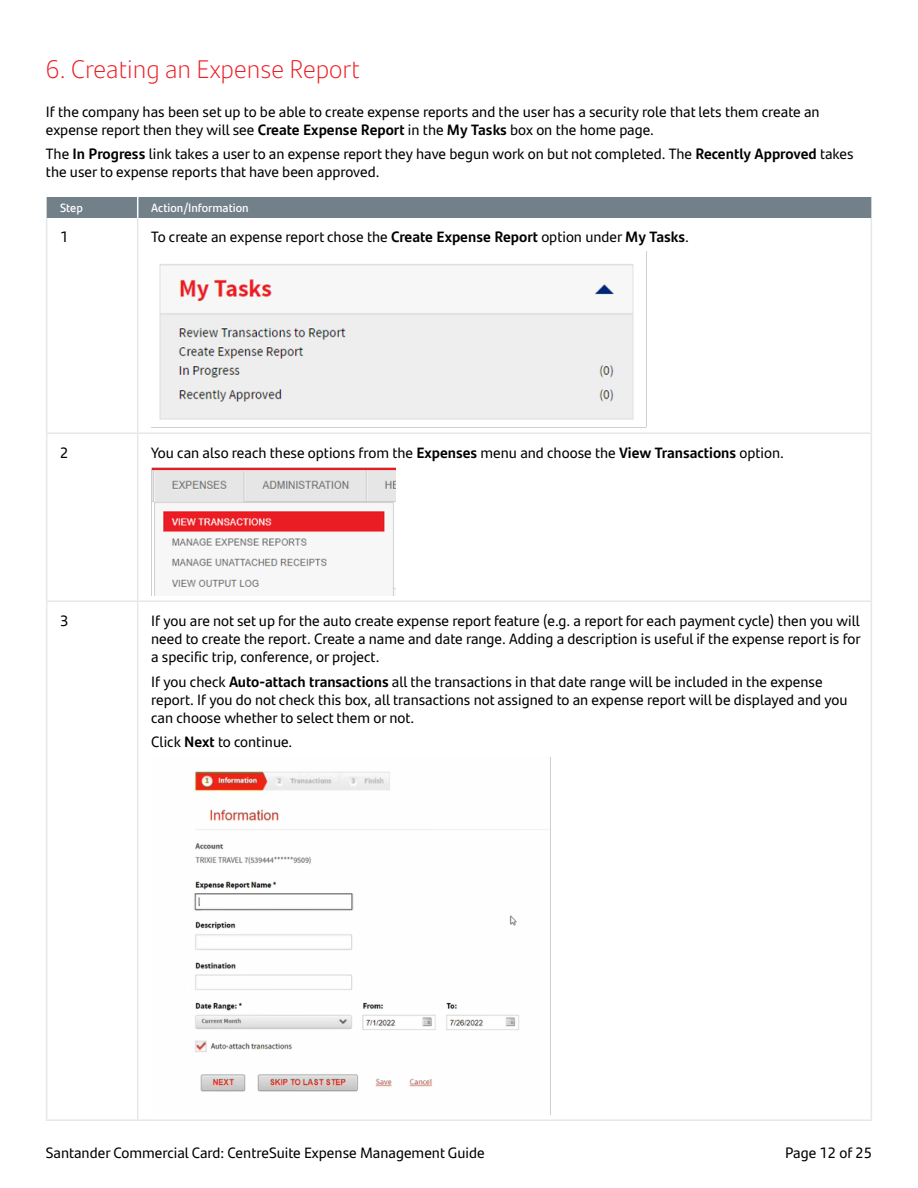
<style>
.page{position:relative;width:918px;height:1188px;background:#fff}
.page>*{position:absolute;margin:0;border:0;box-sizing:border-box;transform-origin:0 0}
.Section_Header{font:300 25.5px "Santander Text";color:#ed1d24}
.Basic_Body{font:15px/18px "Santander Text";color:#000}
.Table_-_Header{font:600 12px "Santander Text";color:#fff}
.s1{font-weight:700}
</style>
<div class="page">
<hr style="left:46px;top:218px;width:1px;height:214px;background:#e5e7e9">
<hr style="left:137px;top:218px;width:1px;height:214px;background:#e5e7e9">
<hr style="left:871px;top:218px;width:1px;height:214px;background:#e5e7e9">
<hr style="left:46px;top:432px;width:92px;height:2px;background:#e5e7e9">
<hr style="left:46px;top:434px;width:1px;height:166px;background:#e5e7e9">
<hr style="left:138px;top:432px;width:734px;height:2px;background:#e5e7e9">
<hr style="left:137px;top:434px;width:1px;height:166px;background:#e5e7e9">
<hr style="left:871px;top:434px;width:1px;height:166px;background:#e5e7e9">
<hr style="left:46px;top:600px;width:92px;height:2px;background:#e5e7e9">
<hr style="left:46px;top:602px;width:1px;height:517px;background:#e5e7e9">
<hr style="left:138px;top:600px;width:734px;height:2px;background:#e5e7e9">
<hr style="left:137px;top:602px;width:1px;height:517px;background:#e5e7e9">
<hr style="left:871px;top:602px;width:1px;height:517px;background:#e5e7e9">
<hr style="left:46px;top:1119px;width:92px;height:2px;background:#e5e7e9">
<hr style="left:138px;top:1119px;width:734px;height:2px;background:#e5e7e9">
<div style="left:47px;top:197px;width:824px;height:21px;background:#72808a"></div>
<img style="left:159px;top:264px;width:475px;height:156px">
<img style="left:151px;top:468px;width:245px;height:127px">
<img style="left:194px;top:771px;width:356px;height:321px">
<p class="Section_Header" style="left:46px;top:51px;width:316px">6. Creating an Expense Report</p>
<p class="Basic_Body" style="left:46px;top:102px;width:775px">If the company has been set up to be able to create expense reports and the user has a security role that lets them create an expense report then they will see <span class="s1">Create Expense Report</span> in the <span class="s1">My Tasks</span> box on the home page.</p>
<p class="Basic_Body" style="left:46px;top:145px;width:809px">The <span class="s1">In Progress</span> link takes a user to an expense report they have begun work on but not completed. The <span class="s1">Recently Approved</span> takes the user to expense reports that have been approved.</p>
<p class="Table_-_Header" style="left:60px;top:199px;width:24px">Step</p>
<p class="Table_-_Header" style="left:151px;top:199px;width:99px">Action/Information</p>
<p class="Basic_Body" style="left:60px;top:227px;width:10px">1</p>
<p class="Basic_Body" style="left:151px;top:227px;width:539px">To create an expense report chose the <span class="s1">Create Expense Report</span> option under <span class="s1">My Tasks</span>.</p>
<p class="Basic_Body" style="left:60px;top:443px;width:10px">2</p>
<p class="Basic_Body" style="left:151px;top:443px;width:634px">You can also reach these options from the <span class="s1">Expenses</span> menu and choose the <span class="s1">View Transactions</span> option.</p>
<p class="Basic_Body" style="left:60px;top:611px;width:10px">3</p>
<p class="Basic_Body" style="left:151px;top:611px;width:711px;text-align:justify">If you are not set up for the auto create expense report feature (e.g. a report for each payment cycle) then you will need to create the report. Create a name and date range. Adding a description is useful if the expense report is for a specific trip, conference, or project.</p>
<p class="Basic_Body" style="left:151px;top:672px;width:698px">If you check <span class="s1">Auto-attach transactions</span> all the transactions in that date range will be included in the expense report. If you do not check this box, all transactions not assigned to an expense report will be displayed and you can choose whether to select them or not.</p>
<p class="Basic_Body" style="left:151px;top:732px;width:143px">Click <span class="s1">Next</span> to continue.</p>
<p class="Basic_Body" style="left:46px;top:1143px;width:440px">Santander Commercial Card: CentreSuite Expense Management Guide</p>
<p class="Basic_Body" style="left:785px;top:1143px;width:88px">Page 12 of 25</p>
</div>
